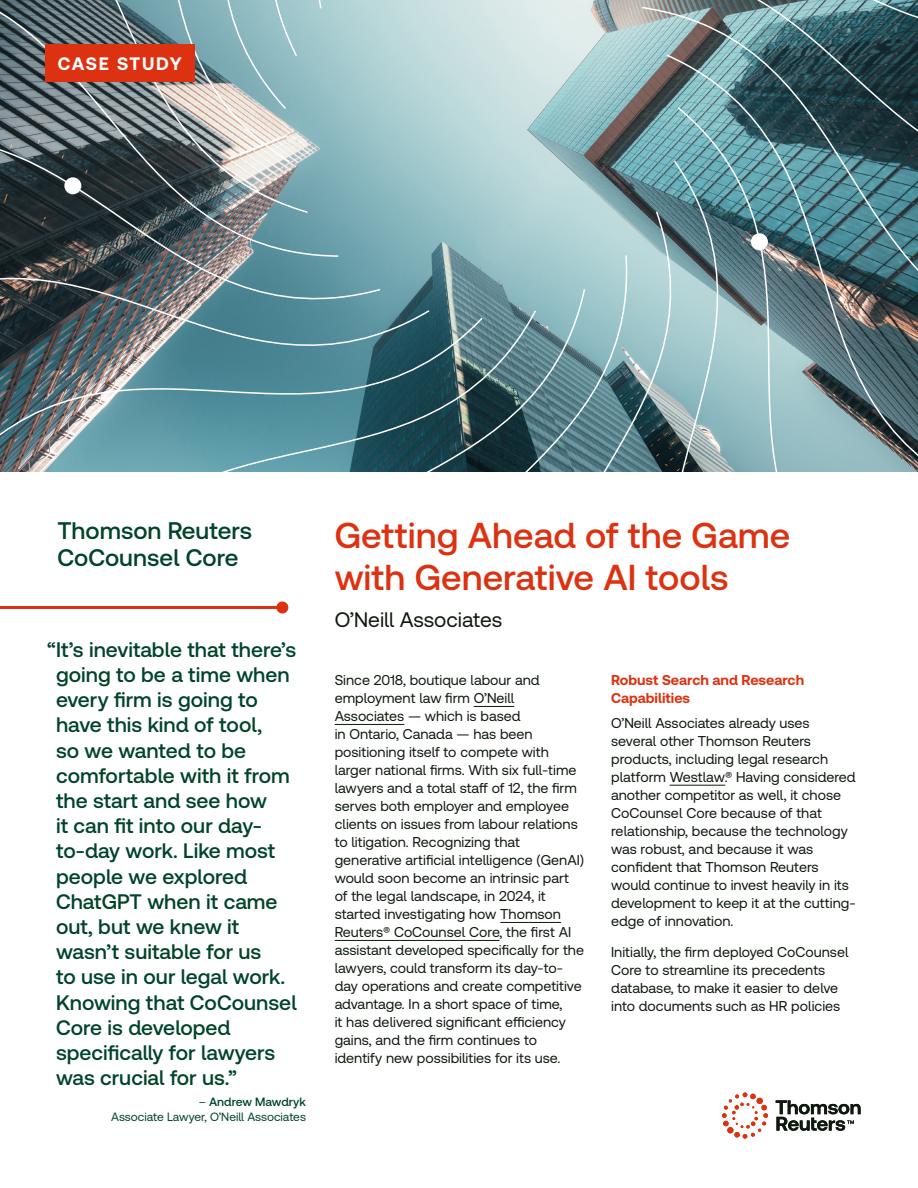
<style>
.page{position:relative;width:918px;height:1188px;background:#fff}
.page>*{position:absolute;margin:0;border:0;box-sizing:border-box;transform-origin:0 0}
.t1{font:500 36px/42px "Clario";color:#dd3211}
.t2{font:500 24px/27px "Clario";color:#00442a}
.t3{font:500 21px/25.2px "Clario";color:#00442a}
.t4{font:21px "Clario";color:#0e180d}
.t5{font:700 18px "Clario";letter-spacing:.08em;color:#fff}
.t6{font:14.25px/18px "Clario";color:#0e180d}
.t7{font:700 14.25px/18px "Clario";color:#dd3211}
.t8{font:12px/14.4px "Clario";color:#00442a;text-align:right}
.s1{font-weight:500}
</style>
<div class="page">
<hr style="left:0;top:606px;width:282px;height:3px;background:#dd3211">
<div style="left:276px;top:602px;width:12px;height:12px;background:#dd3211;border-radius:50%"></div>
<img style="left:0;top:0;width:918px;height:472px">
<div style="left:64px;top:177px;width:17px;height:17px;background:#fff;border-radius:50%"></div>
<div style="left:751px;top:233px;width:17px;height:17px;background:#fff;border-radius:50%"></div>
<div style="left:45px;top:45px;width:149px;height:37px;background:#dd3211"></div>
<svg style="left:776px;top:1100px;width:85px;height:31px"></svg>
<svg style="left:722px;top:1093px;width:46px;height:46px"></svg>
<hr style="left:474px;top:706px;width:40px;height:1px;background:#0e180d">
<hr style="left:335px;top:724px;width:69px;height:1px;background:#0e180d">
<hr style="left:500px;top:922px;width:61px;height:1px;background:#0e180d">
<hr style="left:335px;top:940px;width:165px;height:1px;background:#0e180d">
<hr style="left:670px;top:785px;width:55px;height:1px;background:#0e180d">
<p class="t5" style="left:58px;top:52px;width:125px">CASE STUDY</p>
<h2 class="t2" style="left:57px;top:517px;width:196px">Thomson Reuters<br>CoCounsel Core</h2>
<h1 class="t1" style="left:335px;top:513px;width:457px">Getting Ahead of the Game with Generative AI tools</h1>
<h3 class="t4" style="left:335px;top:607px;width:169px">O’Neill Associates</h3>
<p class="t3" style="left:56px;top:636px;width:242px;text-indent:-9px">“It’s inevitable that there’s going to be a time when every firm is going to have this kind of tool,<br>so we wanted to be comfortable with it from the start and see how<br>it can fit into our day&shy;to-day work. Like most people we explored<br>ChatGPT when it came out, but we knew it wasn’t suitable for us<br>to use in our legal work.<br>Knowing that CoCounsel<br>Core is developed specifically for lawyers was crucial for us.”</p>
<p class="t8" style="left:111px;top:1094px;width:196px">– <span class="s1">Andrew Mawdryk<br></span>Associate Lawyer, O’Neill Associates</p>
<p class="t6" style="left:335px;top:671px;width:251px">Since 2018, boutique labour and employment law firm O’Neill Associates — which is based<br>in Ontario, Canada — has been positioning itself to compete with larger national firms. With six full-time lawyers and a total staff of 12, the firm serves both employer and employee clients on issues from labour relations to litigation. Recognizing that generative artificial intelligence (GenAI) would soon become an intrinsic part of the legal landscape, in 2024, it started investigating how Thomson Reuters® CoCounsel Core, the first AI assistant developed specifically for the lawyers, could transform its day-to&shy;day operations and create competitive advantage. In a short space of time,<br>it has delivered significant efficiency gains, and the firm continues to identify new possibilities for its use.</p>
<p class="t7" style="left:611px;top:671px;width:195px">Robust Search and Research<br>Capabilities</p>
<p class="t6" style="left:611px;top:713px;width:246px">O’Neill Associates already uses several other Thomson Reuters products, including legal research platform Westlaw.® Having considered another competitor as well, it chose CoCounsel Core because of that relationship, because the technology was robust, and because it was confident that Thomson Reuters would continue to invest heavily in its development to keep it at the cutting&shy;edge of innovation.</p>
<p class="t6" style="left:611px;top:943px;width:239px">Initially, the firm deployed CoCounsel Core to streamline its precedents database, to make it easier to delve into documents such as HR policies</p>
</div>
